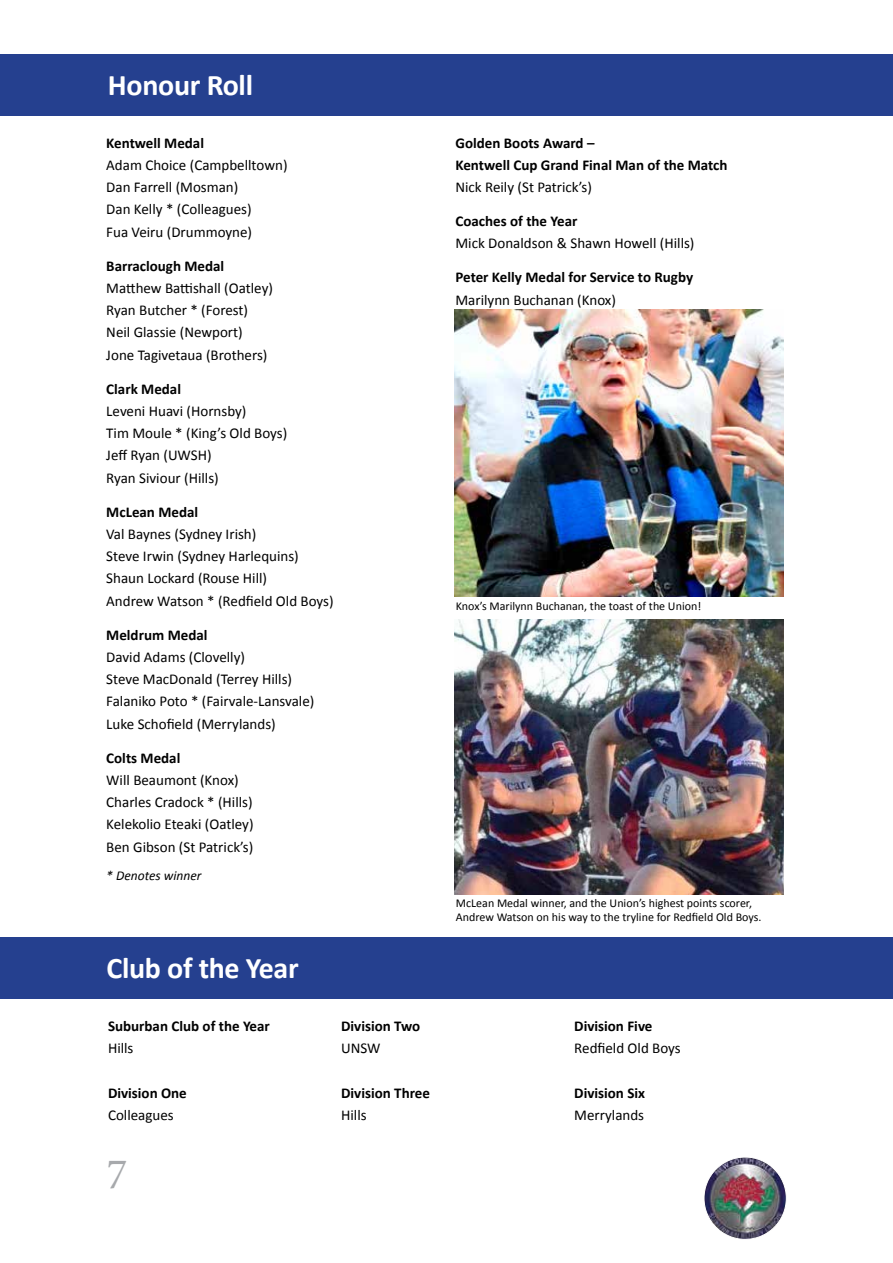
<style>
.page{position:relative;width:893px;height:1263px;background:#fff}
.page>*{position:absolute;margin:0;border:0;box-sizing:border-box;transform-origin:0 0}
.t1{font:43.5px "Minion Pro";color:#a7a9ac}
.t2{font:700 30px "Calibri";letter-spacing:-.01em;color:#fff}
.t3{font:15px/22.2px "Calibri";color:#000}
.t4{font:700 15px/22.2px "Calibri";color:#000}
.t5{font:italic 13.5px "Calibri";color:#000}
.t6{font:12px/13.5px "Calibri";color:#000}
</style>
<div class="page">
<img style="left:704px;top:1157px;width:82px;height:82px;border-radius:41px">
<div style="left:704px;top:1157px;width:83px;height:83px;border:1px solid #fff;border-radius:50%"></div>
<div style="left:0;top:938px;width:892px;height:61px;background:#25408f"></div>
<div style="left:0;top:54px;width:892px;height:62px;background:#25408f"></div>
<img style="left:454px;top:620px;width:329px;height:274px">
<img style="left:454px;top:310px;width:329px;height:287px">
<h2 class="t2" style="left:108px;top:64px;width:147px">Honour Roll</h2>
<p class="t4" style="left:106px;top:131px;width:99px">Kentwell Medal</p>
<p class="t3" style="left:106px;top:153px;width:183px">Adam Choice (Campbelltown)<br>Dan Farrell (Mosman)<br>Dan Kelly * (Colleagues)<br>Fua Veiru (Drummoyne)</p>
<p class="t4" style="left:106px;top:254px;width:120px">Barraclough Medal</p>
<p class="t3" style="left:106px;top:276px;width:168px">Matthew Battishall (Oatley)<br>Ryan Butcher * (Forest)<br>Neil Glassie (Newport)<br>Jone Tagivetaua (Brothers)</p>
<p class="t4" style="left:106px;top:377px;width:76px">Clark Medal</p>
<p class="t3" style="left:106px;top:399px;width:183px">Leveni Huavi (Hornsby)<br>Tim Moule * (King’s Old Boys)<br>Jeff Ryan (UWSH)<br>Ryan Siviour (Hills)</p>
<p class="t4" style="left:106px;top:500px;width:93px">McLean Medal</p>
<p class="t3" style="left:106px;top:522px;width:229px">Val Baynes (Sydney Irish)<br>Steve Irwin (Sydney Harlequins)<br>Shaun Lockard (Rouse Hill)<br>Andrew Watson * (Redfield Old Boys)</p>
<p class="t4" style="left:106px;top:623px;width:103px">Meldrum Medal</p>
<p class="t3" style="left:106px;top:645px;width:210px">David Adams (Clovelly)<br>Steve MacDonald (Terrey Hills)<br>Falaniko Poto * (Fairvale-Lansvale)<br>Luke Schofield (Merrylands)</p>
<p class="t4" style="left:106px;top:746px;width:76px">Colts Medal</p>
<p class="t3" style="left:106px;top:768px;width:149px">Will Beaumont (Knox)<br>Charles Cradock * (Hills)<br>Kelekolio Eteaki (Oatley)<br>Ben Gibson (St Patrick’s)</p>
<p class="t5" style="left:106px;top:866px;width:97px">* Denotes winner</p>
<h2 class="t2" style="left:106px;top:946px;width:194px">Club of the Year</h2>
<p class="t4" style="left:108px;top:1014px;width:163px">Suburban Club of the Year</p>
<p class="t3" style="left:108px;top:1036px;width:27px">Hills</p>
<p class="t4" style="left:108px;top:1081px;width:80px">Division One</p>
<p class="t3" style="left:108px;top:1103px;width:67px">Colleagues</p>
<h1 class="t1" style="left:107px;top:1145px;width:22px">7</h1>
<p class="t4" style="left:341px;top:1014px;width:81px">Division Two</p>
<p class="t3" style="left:341px;top:1037px;width:41px">UNSW</p>
<p class="t4" style="left:341px;top:1081px;width:90px">Division Three</p>
<p class="t3" style="left:341px;top:1103px;width:27px">Hills</p>
<p class="t4" style="left:455px;top:131px;width:273px">Golden Boots Award –<br>Kentwell Cup Grand Final Man of the Match</p>
<p class="t3" style="left:455px;top:176px;width:138px">Nick Reily (St Patrick’s)</p>
<p class="t4" style="left:455px;top:209px;width:123px">Coaches of the Year</p>
<p class="t3" style="left:455px;top:232px;width:240px">Mick Donaldson &amp; Shawn Howell (Hills)</p>
<p class="t4" style="left:455px;top:266px;width:239px">Peter Kelly Medal for Service to Rugby</p>
<p class="t3" style="left:455px;top:288px;width:162px">Marilynn Buchanan (Knox)</p>
<p class="t6" style="left:456px;top:599px;width:247px">Knox’s Marilynn Buchanan, the toast of the Union!</p>
<p class="t6" style="left:456px;top:896px;width:307px">McLean Medal winner, and the Union’s highest points scorer,<br>Andrew Watson on his way to the tryline for Redfield Old Boys.</p>
<p class="t4" style="left:574px;top:1014px;width:80px">Division Five</p>
<p class="t3" style="left:574px;top:1037px;width:108px">Redfield Old Boys</p>
<p class="t4" style="left:574px;top:1081px;width:72px">Division Six</p>
<p class="t3" style="left:574px;top:1103px;width:71px">Merrylands</p>
</div>
